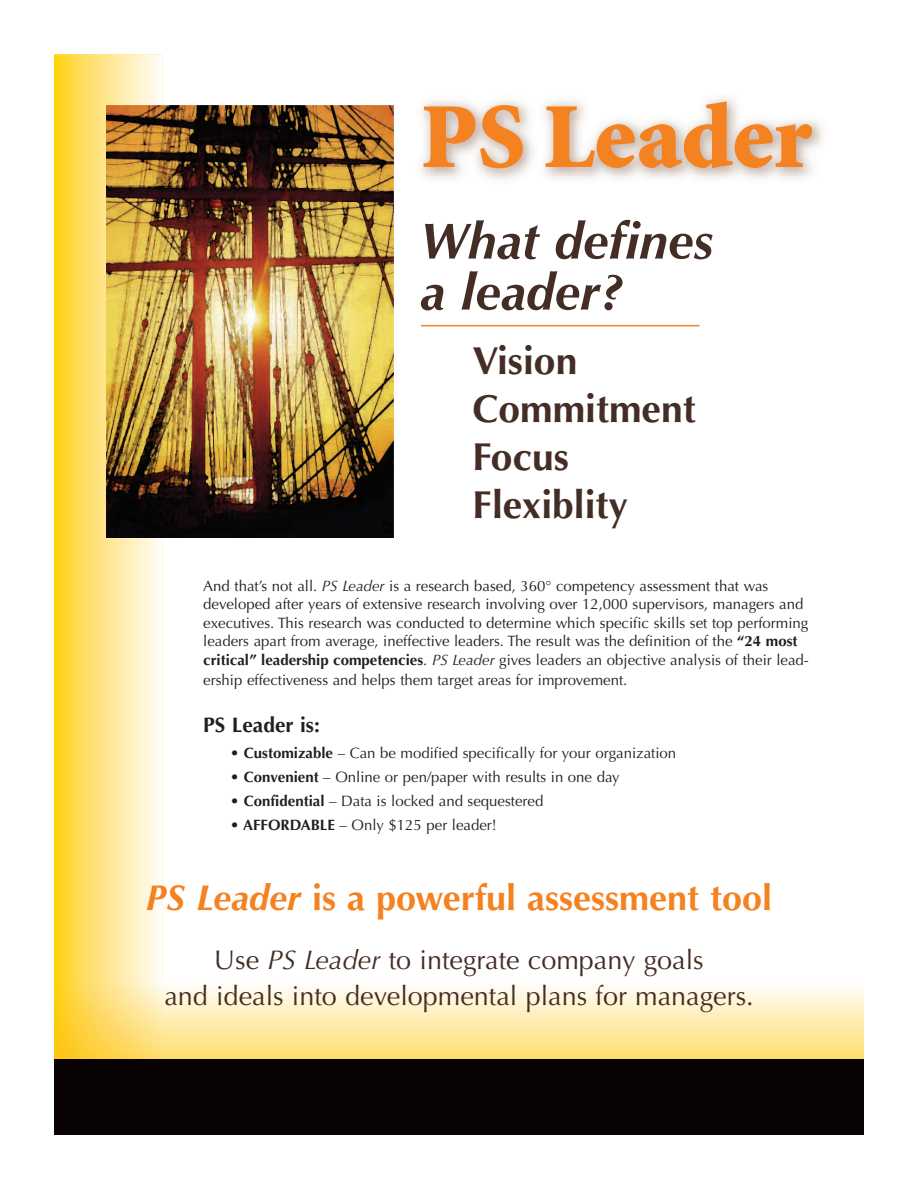
<style>
.page{position:relative;width:918px;height:1188px;background:#fff}
.page>*{position:absolute;margin:0;border:0;box-sizing:border-box;transform-origin:0 0}
.t1{font:900 93px "Minion";color:#f58220}
.t2{font:italic 700 51px/51px "Optima";color:#442d25}
.t3{font:700 39px/48px "Optima";color:#442d25}
.t4{font:700 36px "Optima";color:#f58220}
.t5{font:27px/36px "Optima";color:#442d25;text-align:center}
.t6{font:700 21px "Optima";color:#231f20}
.t7{font:15px/18.5px "Optima";color:#231f20}
.s1{font-style:italic}
.s2{font-weight:700}
</style>
<div class="page">
<svg style="left:54px;top:54px;width:108px;height:928px;background:#fee37b"></svg>
<img style="left:54px;top:982px;width:809px;height:78px">
<img style="left:107px;top:105px;width:287px;height:432px">
<img style="left:424px;top:101px;width:388px;height:67px">
<hr style="left:421px;top:325px;width:278px;height:1px;background:#f58220">
<div style="left:54px;top:1060px;width:810px;height:75px;background:#080302"></div>
<h1 class="t1" style="left:421px;top:101px;width:393px">PS Leader</h1>
<h2 class="t2" style="left:420px;top:221px;width:295px">What defines a leader?</h2>
<h3 class="t3" style="left:473px;top:340px;width:225px">Vision<br>Commitment<br>Focus<br>Flexiblity</h3>
<p class="t7" style="left:203px;top:578px;width:607px">And that’s not all. <span class="s1">PS Leader</span> is a research based, 360° competency assessment that was developed after years of extensive research involving over 12,000 supervisors, managers and executives. This research was conducted to determine which specific skills set top performing leaders apart from average, ineffective leaders. The result was the definition of the <span class="s2">“24 most critical” leadership competencies</span>. <span class="s1">PS Leader</span> gives leaders an objective analysis of their lead-</p>
<p class="t7" style="left:203px;top:672px;width:426px">ership effectiveness and helps them target areas for improvement.</p>
<h3 class="t6" style="left:203px;top:716px;width:118px">PS Leader is:</h3>
<p class="t7" style="left:230px;top:745px;width:448px"><span class="s2">• Customizable</span> – Can be modified specifically for your organization</p>
<p class="t7" style="left:230px;top:769px;width:391px"><span class="s2">• Convenient</span> – Online or pen/paper with results in one day</p>
<p class="t7" style="left:230px;top:793px;width:315px"><span class="s2">• Confidential</span> – Data is locked and sequestered</p>
<p class="t7" style="left:230px;top:817px;width:268px"><span class="s2">• AFFORDABLE</span> – Only $125 per leader!</p>
<h3 class="t4" style="left:146px;top:883px;width:628px"><span class="s1">PS Leader</span> is a powerful assessment tool</h3>
<h3 class="t5" style="left:164px;top:944px;width:591px">Use <span class="s1">PS Leader</span> to integrate company goals<br>and ideals into developmental plans for managers.</h3>
</div>
